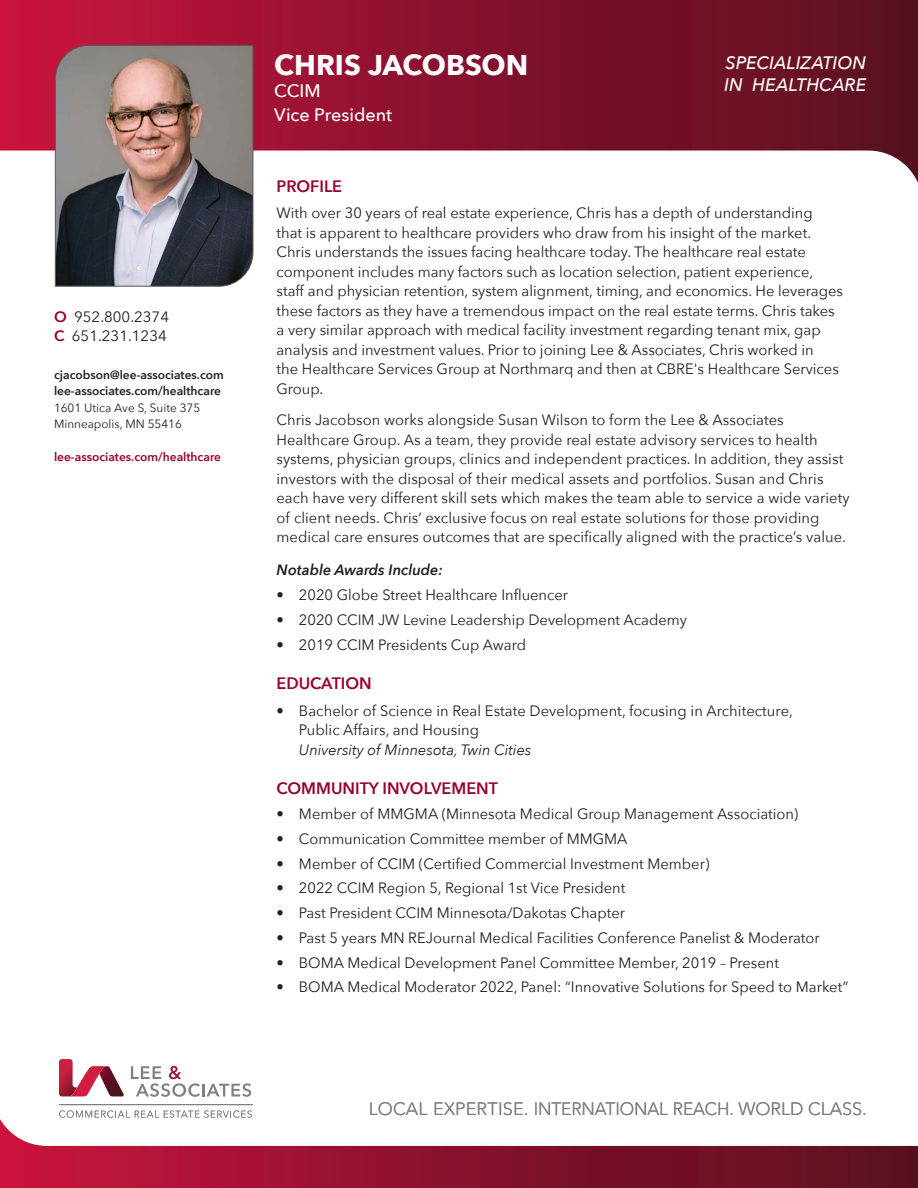
<style>
.page{position:relative;width:918px;height:1188px;background:#fff}
.page>*{position:absolute;margin:0;border:0;box-sizing:border-box;transform-origin:0 0}
.t1{font:700 28.5px "Avenir Next";color:#fff}
.t2{font:300 18px "Avenir";color:#7e8083}
.t3{font:italic 500 18px/21.6px "Avenir Next";color:#fff}
.t4{font:500 18px "Avenir Next";color:#fff}
.t5{font:600 16.5px "Avenir Next";color:#98012d}
.Bio{font:15px/19.5px "Avenir Next";color:#231f20}
.t6{font:italic 15px "Avenir Next";color:#231f20}
.t7{font:italic 600 15px "Avenir Next";color:#231f20}
.t8{font:600 12px/16.5px "Avenir Next";color:#231f20}
.t9{font:600 12px "Avenir Next";color:#98012d}
.t10{font:12px "Avenir Next";color:#231f20}
.s1{font-weight:600;color:#98012d}
.s2{font-weight:400}
</style>
<div class="page">
<div style="left:0;top:0;width:918px;height:198px;background:linear-gradient(to right,#c4133e,#53101e)"></div>
<svg style="left:0;top:150px;width:918px;height:110px"></svg>
<div style="left:0;top:1089px;width:918px;height:99px;background:linear-gradient(to right,#c5133e,#54101f)"></div>
<svg style="left:0;top:1089px;width:918px;height:58px"></svg>
<svg style="left:131px;top:1066px;width:120px;height:31px"></svg>
<svg style="left:59px;top:1059px;width:65px;height:37px"></svg>
<hr style="left:59px;top:1105px;width:194px;height:1px;background:#7e8183">
<svg style="left:59px;top:1110px;width:193px;height:8px"></svg>
<svg style="left:55px;top:45px;width:198px;height:242px;background:#7c7071"></svg>
<p class="Bio" style="left:54px;top:306px;width:117px"><span class="s1">O</span> 952.800.2374</p>
<p class="Bio" style="left:54px;top:326px;width:114px"><span class="s1">C</span> 651.231.1234</p>
<p class="t8" style="left:54px;top:366px;width:171px">cjacobson@lee-associates.com</p>
<p class="t8" style="left:54px;top:382px;width:169px">lee-associates.com/healthcare<br><span class="s2">1601 Utica Ave S, Suite 375</span></p>
<p class="t10" style="left:54px;top:414px;width:129px">Minneapolis, MN 55416</p>
<p class="t9" style="left:54px;top:447px;width:169px">lee-associates.com/healthcare</p>
<p class="t1" style="left:274px;top:40px;width:256px">CHRIS JACOBSON</p>
<p class="t4" style="left:274px;top:75px;width:48px">CCIM</p>
<p class="t4" style="left:274px;top:99px;width:119px">Vice President</p>
<p class="t3" style="left:724px;top:51px;width:143px">SPECIALIZATION<br>IN HEALTHCARE</p>
<p class="t5" style="left:276px;top:172px;width:67px">PROFILE</p>
<p class="Bio" style="left:276px;top:203px;width:568px">With over 30 years of real estate experience, Chris has a depth of understanding<br>that is apparent to healthcare providers who draw from his insight of the market.<br>Chris understands the issues facing healthcare today. The healthcare real estate component includes many factors such as location selection, patient experience, staff and physician retention, system alignment, timing, and economics. He leverages these factors as they have a tremendous impact on the real estate terms. Chris takes a very similar approach with medical facility investment regarding tenant mix, gap analysis and investment values. Prior to joining Lee &amp; Associates, Chris worked in<br>the Healthcare Services Group at Northmarq and then at CBRE's Healthcare Services Group.</p>
<p class="Bio" style="left:276px;top:410px;width:575px">Chris Jacobson works alongside Susan Wilson to form the Lee &amp; Associates Healthcare Group. As a team, they provide real estate advisory services to health systems, physician groups, clinics and independent practices. In addition, they assist investors with the disposal of their medical assets and portfolios. Susan and Chris each have very different skill sets which makes the team able to service a wide variety of client needs. Chris’ exclusive focus on real estate solutions for those providing medical care ensures outcomes that are specifically aligned with the practice’s value.</p>
<p class="t7" style="left:276px;top:557px;width:168px">Notable Awards Include:</p>
<p class="Bio" style="left:276px;top:585px;width:293px">• 2020 Globe Street Healthcare Influencer</p>
<p class="Bio" style="left:276px;top:609px;width:412px">• 2020 CCIM JW Levine Leadership Development Academy</p>
<p class="Bio" style="left:276px;top:634px;width:251px">• 2019 CCIM Presidents Cup Award</p>
<p class="t5" style="left:276px;top:669px;width:97px">EDUCATION</p>
<p class="Bio" style="left:299px;top:700px;width:495px;text-indent:-22px">• Bachelor of Science in Real Estate Development, focusing in Architecture,<br>Public Affairs, and Housing</p>
<p class="t6" style="left:299px;top:737px;width:234px">University of Minnesota, Twin Cities</p>
<p class="t5" style="left:276px;top:774px;width:223px">COMMUNITY INVOLVEMENT</p>
<p class="Bio" style="left:276px;top:804px;width:523px">• Member of MMGMA (Minnesota Medical Group Management Association)</p>
<p class="Bio" style="left:276px;top:828px;width:353px">• Communication Committee member of MMGMA</p>
<p class="Bio" style="left:276px;top:853px;width:434px">• Member of CCIM (Certified Commercial Investment Member)</p>
<p class="Bio" style="left:276px;top:878px;width:350px">• 2022 CCIM Region 5, Regional 1st Vice President</p>
<p class="Bio" style="left:276px;top:903px;width:350px">• Past President CCIM Minnesota/Dakotas Chapter</p>
<p class="Bio" style="left:276px;top:927px;width:545px">• Past 5 years MN REJournal Medical Facilities Conference Panelist &amp; Moderator</p>
<p class="Bio" style="left:276px;top:952px;width:504px">• BOMA Medical Development Panel Committee Member, 2019 – Present</p>
<p class="Bio" style="left:276px;top:977px;width:573px">• BOMA Medical Moderator 2022, Panel: “Innovative Solutions for Speed to Market”</p>
<p class="t2" style="left:369px;top:1098px;width:500px">LOCAL EXPERTISE. INTERNATIONAL REACH. WORLD CLASS.</p>
</div>
